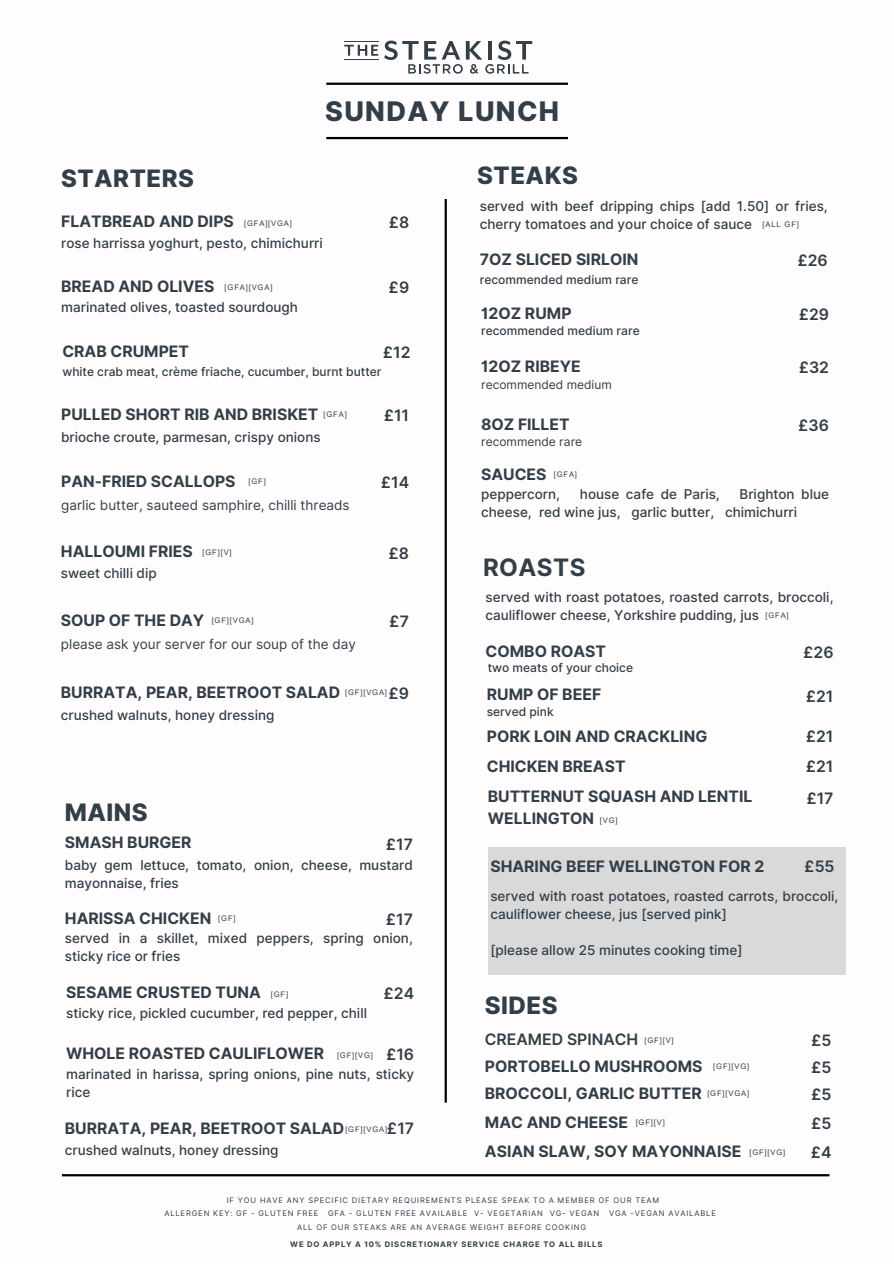
<style>
.page{position:relative;width:894px;height:1264px;background:#fff}
.page>*{position:absolute;margin:0;border:0;box-sizing:border-box;transform-origin:0 0}
.t1{font:800 27px "Inter";letter-spacing:.05em;color:#323e48}
.t2{font:800 24px "Inter";letter-spacing:.02em;color:#323e48}
.t3{font:700 24px "Inter";letter-spacing:.02em;color:#323e48}
.t4{font:700 15.75px/21.3px "Inter";color:#323e48}
.t5{font:600 15.75px "Inter";color:#323e48}
.t6{font:500 13.5px/18px "Inter";color:#323e48}
.t7{font:13.5px "Inter";color:#323e48}
.t8{font:500 12px "Inter";color:#323e48}
.t9{font:12px "Inter";color:#323e48}
.t10{font:7.65px "Inter";letter-spacing:.11em;color:#323e48}
.t11{font:7.65px "Arial MT Pro";letter-spacing:.11em;color:#323e48}
.t12{font:700 7.65px "Inter";letter-spacing:.11em;color:#323e48}
</style>
<div class="page">
<hr style="left:326px;top:83px;width:241px;height:2px;background:#000">
<hr style="left:326px;top:137px;width:241px;height:2px;background:#000">
<hr style="left:62px;top:1174px;width:767px;height:2px;background:#000">
<hr style="left:444px;top:199px;width:2px;height:903px;background:#000">
<div style="left:487px;top:847px;width:358px;height:127px;background:#d9d9d9"></div>
<hr style="left:344px;top:41px;width:34px;height:1px;background:#323e48">
<hr style="left:344px;top:59px;width:34px;height:1px;background:#323e48">
<svg style="left:344px;top:45px;width:34px;height:11px"></svg>
<svg style="left:384px;top:41px;width:148px;height:33px"></svg>
<p class="t1" style="left:325px;top:95px;width:235px">SUNDAY LUNCH</p>
<h1 class="t2" style="left:61px;top:164px;width:134px">STARTERS</h1>
<h2 class="t4" style="left:61px;top:211px;width:174px">FLATBREAD AND DIPS</h2>
<h3 class="t5" style="left:388px;top:213px;width:22px">£8</h3>
<p class="t6" style="left:61px;top:234px;width:263px">rose harrissa yoghurt, pesto, chimichurri</p>
<h3 class="t11" style="left:244px;top:220px;width:49px">[GFA][VGA]</h3>
<h3 class="t4" style="left:61px;top:275px;width:155px">BREAD AND OLIVES</h3>
<h4 class="t5" style="left:388px;top:278px;width:22px">£9</h4>
<h5 class="t6" style="left:61px;top:298px;width:238px">marinated olives, toasted sourdough</h5>
<h3 class="t4" style="left:62px;top:340px;width:128px">CRAB CRUMPET</h3>
<p class="t5" style="left:382px;top:342px;width:29px">£12</p>
<h4 class="t8" style="left:62px;top:364px;width:320px">white crab meat, crème friache, cucumber, burnt butter</h4>
<h2 class="t11" style="left:224px;top:284px;width:49px">[GFA][VGA]</h2>
<h4 class="t4" style="left:61px;top:403px;width:258px">PULLED SHORT RIB AND BRISKET</h4>
<h5 class="t5" style="left:383px;top:405px;width:27px">£11</h5>
<h3 class="t6" style="left:61px;top:428px;width:261px">brioche croute, parmesan, crispy onions</h3>
<p class="t4" style="left:61px;top:470px;width:176px">PAN-FRIED SCALLOPS</p>
<h4 class="t5" style="left:380px;top:472px;width:30px">£14</h4>
<h5 class="t7" style="left:61px;top:497px;width:290px">garlic butter, sauteed samphire, chilli threads</h5>
<h3 class="t4" style="left:61px;top:541px;width:133px">HALLOUMI FRIES</h3>
<h4 class="t5" style="left:388px;top:543px;width:22px">£8</h4>
<p class="t6" style="left:61px;top:564px;width:97px">sweet chilli dip</p>
<h3 class="t4" style="left:61px;top:609px;width:145px">SOUP OF THE DAY</h3>
<p class="t5" style="left:389px;top:611px;width:21px">£7</p>
<h4 class="t7" style="left:61px;top:636px;width:296px">please ask your server for our soup of the day</h4>
<h5 class="t11" style="left:323px;top:411px;width:25px">[GFA]</h5>
<p class="t11" style="left:248px;top:478px;width:19px">[GF]</p>
<h3 class="t11" style="left:202px;top:549px;width:31px">[GF][V]</h3>
<h4 class="t11" style="left:211px;top:617px;width:43px">[GF][VGA]</h4>
<h4 class="t4" style="left:61px;top:681px;width:281px">BURRATA, PEAR, BEETROOT SALAD</h4>
<p class="t5" style="left:388px;top:683px;width:22px">£9</p>
<h5 class="t6" style="left:61px;top:706px;width:215px">crushed walnuts, honey dressing</h5>
<p class="t11" style="left:345px;top:689px;width:43px">[GF][VGA]</p>
<h2 class="t2" style="left:65px;top:797px;width:84px">MAINS</h2>
<h4 class="t4" style="left:65px;top:832px;width:128px">SMASH BURGER</h4>
<h5 class="t5" style="left:385px;top:834px;width:29px">£17</h5>
<h2 class="t6" style="left:65px;top:855px;width:349px">baby gem lettuce, tomato, onion, cheese, mustard mayonnaise, fries</h2>
<h5 class="t4" style="left:65px;top:907px;width:148px">HARISSA CHICKEN</h5>
<p class="t5" style="left:385px;top:910px;width:29px">£17</p>
<h3 class="t6" style="left:65px;top:928px;width:349px">served in a skillet, mixed peppers, spring onion, sticky rice or fries</h3>
<h4 class="t4" style="left:66px;top:982px;width:196px">SESAME CRUSTED TUNA</h4>
<p class="t5" style="left:383px;top:984px;width:32px">£24</p>
<h3 class="t6" style="left:66px;top:1004px;width:302px">sticky rice, pickled cucumber, red pepper, chill</h3>
<h4 class="t4" style="left:66px;top:1042px;width:259px">WHOLE ROASTED CAULIFLOWER</h4>
<p class="t5" style="left:386px;top:1045px;width:30px">£16</p>
<h3 class="t6" style="left:66px;top:1064px;width:349px">marinated in harissa, spring onions, pine nuts, sticky rice</h3>
<h4 class="t4" style="left:65px;top:1118px;width:281px">BURRATA, PEAR, BEETROOT SALAD</h4>
<p class="t5" style="left:387px;top:1118px;width:29px">£17</p>
<h3 class="t6" style="left:65px;top:1141px;width:215px">crushed walnuts, honey dressing</h3>
<p class="t11" style="left:218px;top:915px;width:19px">[GF]</p>
<h3 class="t11" style="left:271px;top:991px;width:19px">[GF]</h3>
<p class="t11" style="left:337px;top:1052px;width:37px">[GF][VG]</p>
<h4 class="t11" style="left:345px;top:1125px;width:43px">[GF][VGA]</h4>
<h5 class="t2" style="left:477px;top:161px;width:102px">STEAKS</h5>
<h3 class="t6" style="left:479px;top:197px;width:349px">served with beef dripping chips [add 1.50] or fries, cherry tomatoes and your choice of sauce</h3>
<h5 class="t11" style="left:762px;top:221px;width:38px">[ALL GF]</h5>
<h3 class="t4" style="left:479px;top:249px;width:160px">7OZ SLICED SIRLOIN</h3>
<p class="t5" style="left:797px;top:251px;width:32px">£26</p>
<p class="t8" style="left:479px;top:272px;width:160px">recommended medium rare</p>
<h4 class="t4" style="left:481px;top:302px;width:92px">12OZ RUMP</h4>
<h6 class="t5" style="left:798px;top:304px;width:32px">£29</h6>
<h3 class="t8" style="left:481px;top:323px;width:160px">recommended medium rare</h3>
<p class="t4" style="left:481px;top:356px;width:101px">12OZ RIBEYE</p>
<h4 class="t5" style="left:798px;top:358px;width:32px">£32</h4>
<h5 class="t9" style="left:481px;top:377px;width:132px">recommended medium</h5>
<h5 class="t4" style="left:481px;top:413px;width:90px">8OZ FILLET</h5>
<h3 class="t5" style="left:798px;top:415px;width:32px">£36</h3>
<p class="t9" style="left:481px;top:434px;width:103px">recommende rare</p>
<h6 class="t4" style="left:481px;top:463px;width:67px">SAUCES</h6>
<h3 class="t6" style="left:481px;top:485px;width:80px">peppercorn,</h3>
<h3 class="t6" style="left:579px;top:485px;width:141px">house cafe de Paris,</h3>
<h4 class="t11" style="left:553px;top:471px;width:25px">[GFA]</h4>
<h3 class="t6" style="left:481px;top:485px;width:349px;text-indent:258px">Brighton blue cheese, red wine jus, garlic butter, chimichurri</h3>
<h4 class="t3" style="left:483px;top:552px;width:104px">ROASTS</h4>
<h3 class="t6" style="left:485px;top:588px;width:349px">served with roast potatoes, roasted carrots, broccoli, cauliflower cheese, Yorkshire pudding, jus</h3>
<p class="t11" style="left:765px;top:612px;width:25px">[GFA]</p>
<h3 class="t4" style="left:485px;top:640px;width:122px">COMBO ROAST</h3>
<p class="t5" style="left:803px;top:642px;width:32px">£26</p>
<h4 class="t4" style="left:486px;top:684px;width:116px">RUMP OF BEEF</h4>
<h3 class="t5" style="left:805px;top:686px;width:29px">£21</h3>
<p class="t8" style="left:486px;top:704px;width:68px">served pink</p>
<h4 class="t4" style="left:486px;top:725px;width:222px">PORK LOIN AND CRACKLING</h4>
<h4 class="t5" style="left:805px;top:727px;width:29px">£21</h4>
<p class="t8" style="left:487px;top:660px;width:147px">two meats of your choice</p>
<h5 class="t4" style="left:486px;top:755px;width:140px">CHICKEN BREAST</h5>
<h3 class="t5" style="left:805px;top:757px;width:29px">£21</h3>
<p class="t4" style="left:487px;top:785px;width:266px">BUTTERNUT SQUASH AND LENTIL<br>WELLINGTON</p>
<p class="t5" style="left:806px;top:788px;width:29px">£17</p>
<p class="t11" style="left:599px;top:817px;width:19px">[VG]</p>
<h4 class="t4" style="left:490px;top:855px;width:275px">SHARING BEEF WELLINGTON FOR 2</h4>
<h3 class="t5" style="left:804px;top:856px;width:32px">£55</h3>
<p class="t6" style="left:490px;top:887px;width:349px">served with roast potatoes, roasted carrots, broccoli, cauliflower cheese, jus [served pink]</p>
<h4 class="t6" style="left:490px;top:941px;width:253px">[please allow 25 minutes cooking time]</h4>
<h4 class="t2" style="left:485px;top:990px;width:74px">SIDES</h4>
<p class="t5" style="left:484px;top:1029px;width:155px">CREAMED SPINACH</p>
<h4 class="t5" style="left:811px;top:1030px;width:22px">£5</h4>
<h3 class="t4" style="left:485px;top:1055px;width:219px">PORTOBELLO MUSHROOMS</h3>
<h4 class="t5" style="left:811px;top:1057px;width:22px">£5</h4>
<h3 class="t4" style="left:484px;top:1082px;width:218px">BROCCOLI, GARLIC BUTTER</h3>
<h3 class="t5" style="left:811px;top:1084px;width:22px">£5</h3>
<p class="t4" style="left:485px;top:1111px;width:145px">MAC AND CHEESE</p>
<h4 class="t5" style="left:811px;top:1113px;width:22px">£5</h4>
<h4 class="t4" style="left:485px;top:1140px;width:258px">ASIAN SLAW, SOY MAYONNAISE</h4>
<h3 class="t5" style="left:810px;top:1142px;width:22px">£4</h3>
<h5 class="t11" style="left:644px;top:1036px;width:31px">[GF][V]</h5>
<h5 class="t11" style="left:713px;top:1063px;width:37px">[GF][VG]</h5>
<h2 class="t11" style="left:707px;top:1090px;width:43px">[GF][VGA]</h2>
<h3 class="t11" style="left:635px;top:1118px;width:31px">[GF][V]</h3>
<p class="t11" style="left:749px;top:1148px;width:37px">[GF][VG]</p>
<h4 class="t10" style="left:227px;top:1195px;width:434px">IF YOU HAVE ANY SPECIFIC DIETARY REQUIREMENTS PLEASE SPEAK TO A MEMBER OF OUR TEAM</h4>
<h5 class="t10" style="left:164px;top:1208px;width:155px">ALLERGEN KEY: GF - GLUTEN FREE</h5>
<h5 class="t10" style="left:328px;top:1208px;width:272px">GFA - GLUTEN FREE AVAILABLE V- VEGETARIAN VG- VEGAN</h5>
<h5 class="t10" style="left:609px;top:1208px;width:108px">VGA -VEGAN AVAILABLE</h5>
<h3 class="t10" style="left:297px;top:1222px;width:290px">ALL OF OUR STEAKS ARE AN AVERAGE WEIGHT BEFORE COOKING</h3>
<p class="t12" style="left:290px;top:1239px;width:313px">WE DO APPLY A 10% DISCRETIONARY SERVICE CHARGE TO ALL BILLS</p>
</div>
